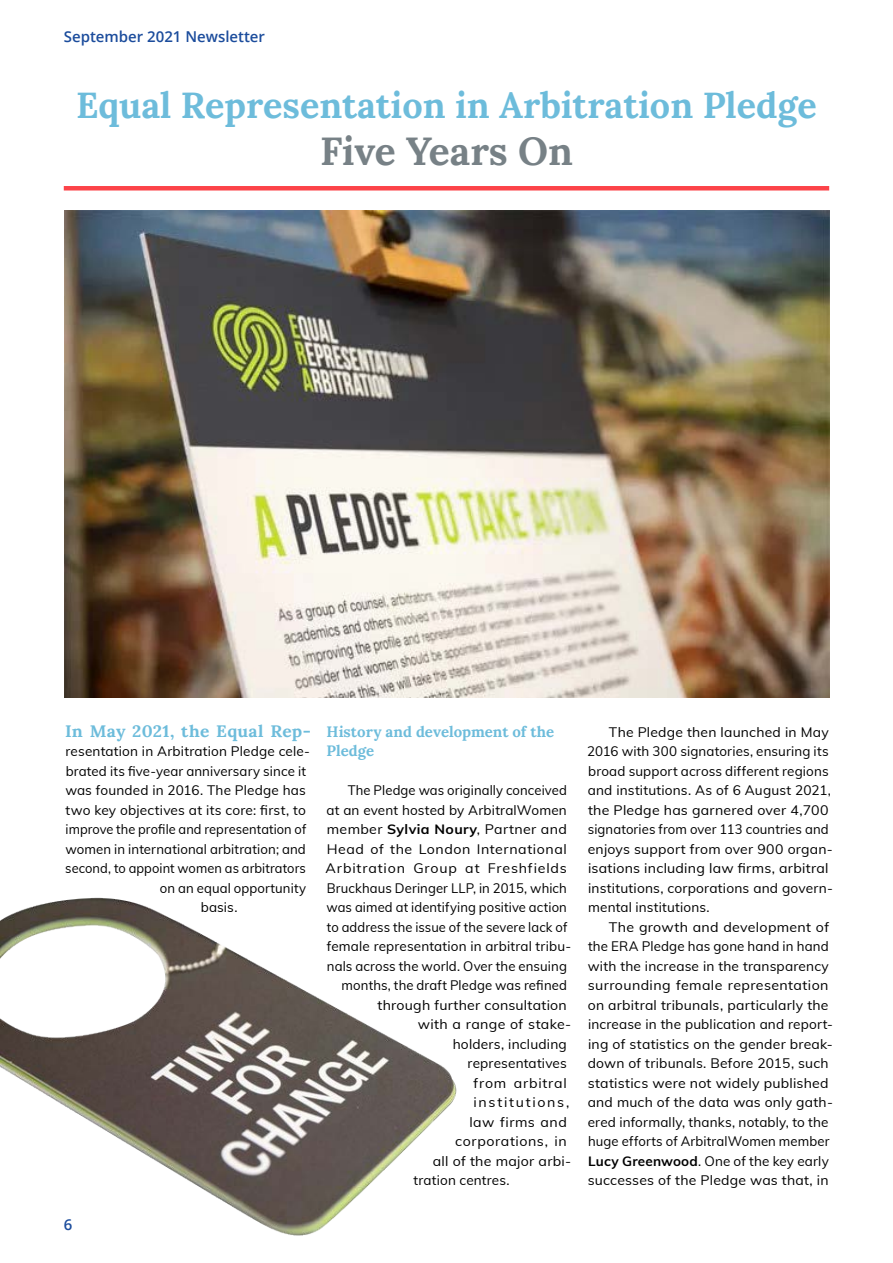
<style>
.page{position:relative;width:893px;height:1263px;background:#fff}
.page>*{position:absolute;margin:0;border:0;box-sizing:border-box;transform-origin:0 0}
.t1{font:700 39px "Lora";letter-spacing:-.005em;color:#778186}
.t2{font:700 36px "Lora";color:#6dbcdb}
.t3{font:700 16.5px "Lora";letter-spacing:.015em;color:#6dbcdb;scale:1.05 1}
.t4{font:700 15px/19.5px "Lora";letter-spacing:-.005em;color:#6dbcdb}
.t5{font:600 15px "Open Sans";color:#1b4c9c}
.t6{font:13.5px/19.5px "Muli";letter-spacing:.015em;color:#000}
.t7{font:13.5px/19.5px "Muli";letter-spacing:.015em;color:#000;scale:1.05 1}
.t8{font:13.5px "Muli";letter-spacing:.015em;color:#000;scale:.95 1}
.t9{font:13.5px "Muli";letter-spacing:.04em;color:#000;scale:1.05 1}
.t10{font:13.5px "Muli";letter-spacing:.015em;color:#000;scale:.96 1}
.t11{font:13.5px "Muli";letter-spacing:.06em;color:#000;scale:1.05 1}
.t12{font:13.5px "Muli";letter-spacing:.12em;color:#000;scale:1.05 1}
.t13{font:13.5px "Muli";letter-spacing:.05em;color:#000;scale:1.05 1}
.s1{font-weight:700}
</style>
<div class="page">
<hr style="left:64px;top:186px;width:765px;height:4px;background:#fc4349">
<img style="left:65px;top:210px;width:764px;height:487px">
<img style="left:0;top:897px;width:457px;height:339px">
<p class="t5" style="left:64px;top:27px;width:203px">September 2021 Newsletter</p>
<h2 class="t2" style="left:76px;top:82px;width:742px">Equal Representation in Arbitration Pledge</h2>
<h1 class="t1" style="left:320px;top:126px;width:254px">Five Years On</h1>
<p class="t3" style="left:65px;top:720px;width:236px">In May 2021, the Equal Rep-</p>
<p class="t6" style="left:66px;top:741px;width:246px">resentation in Arbitration Pledge cele-</p>
<p class="t6" style="left:66px;top:760px;width:242px">brated its five-year anniversary since it</p>
<p class="t6" style="left:65px;top:780px;width:242px">was founded in 2016. The Pledge has</p>
<p class="t6" style="left:66px;top:799px;width:242px">two key objectives at its core: first, to</p>
<p class="t8" style="left:66px;top:819px;width:255px">improve the profile and representation of</p>
<p class="t6" style="left:65px;top:838px;width:242px">women in international arbitration; and</p>
<p class="t8" style="left:65px;top:858px;width:255px">second, to appoint women as arbitrators</p>
<p class="t6" style="left:160px;top:877px;width:148px">on an equal opportunity</p>
<p class="t6" style="left:201px;top:897px;width:38px">basis.</p>
<p class="t5" style="left:64px;top:1214px;width:10px">6</p>
<p class="t4" style="left:327px;top:721px;width:229px">History and development of the<br>Pledge</p>
<p class="t6" style="left:348px;top:780px;width:221px">The Pledge was originally conceived</p>
<p class="t6" style="left:326px;top:799px;width:242px">at an event hosted by ArbitralWomen</p>
<p class="t7" style="left:327px;top:819px;width:230px">member <span class="s1">Sylvia Noury</span>, Partner and</p>
<p class="t9" style="left:327px;top:839px;width:230px">Head of the London International</p>
<p class="t11" style="left:326px;top:858px;width:231px">Arbitration Group at Freshfields</p>
<p class="t6" style="left:327px;top:877px;width:242px">Bruckhaus Deringer LLP, in 2015, which</p>
<p class="t6" style="left:327px;top:897px;width:242px">was aimed at identifying positive action</p>
<p class="t10" style="left:327px;top:917px;width:252px">to address the issue of the severe lack of</p>
<p class="t6" style="left:327px;top:936px;width:246px">female representation in arbitral tribu-</p>
<p class="t6" style="left:327px;top:955px;width:242px">nals across the world. Over the ensuing</p>
<p class="t6" style="left:342px;top:975px;width:227px">months, the draft Pledge was refined</p>
<p class="t7" style="left:378px;top:994px;width:182px">through further consultation</p>
<p class="t7" style="left:418px;top:1014px;width:148px">with a range of stake-</p>
<p class="t6" style="left:453px;top:1033px;width:116px">holders, including</p>
<p class="t6" style="left:468px;top:1053px;width:101px">representatives</p>
<p class="t13" style="left:474px;top:1073px;width:90px">from arbitral</p>
<p class="t12" style="left:474px;top:1092px;width:93px">institutions,</p>
<p class="t7" style="left:469px;top:1111px;width:94px">law firms and</p>
<p class="t9" style="left:455px;top:1131px;width:108px">corporations, in</p>
<p class="t7" style="left:433px;top:1150px;width:133px">all of the major arbi-</p>
<p class="t6" style="left:414px;top:1170px;width:97px">tration centres.</p>
<p class="t6" style="left:587px;top:721px;width:247px;text-indent:22px">The Pledge then launched in May 2016 with 300 signatories, ensuring its broad support across different regions and institutions. As of 6 August 2021, the Pledge has garnered over 4,700 signatories from over 113 countries and enjoys support from over 900 organ&shy;isations including law firms, arbitral institutions, corporations and govern&shy;mental institutions.</p>
<p class="t7" style="left:588px;top:916px;width:235px;text-indent:21px">The growth and development of the ERA Pledge has gone hand in hand with the increase in the transparency surrounding female representation on arbitral tribunals, particularly the increase in the publication and report&shy;ing of statistics on the gender break&shy;down of tribunals. Before 2015, such statistics were not widely published and much of the data was only gath&shy;ered informally, thanks, notably, to the huge efforts of ArbitralWomen member <span class="s1">Lucy Greenwood</span>. One of the key early successes of the Pledge was that, in</p>
</div>
